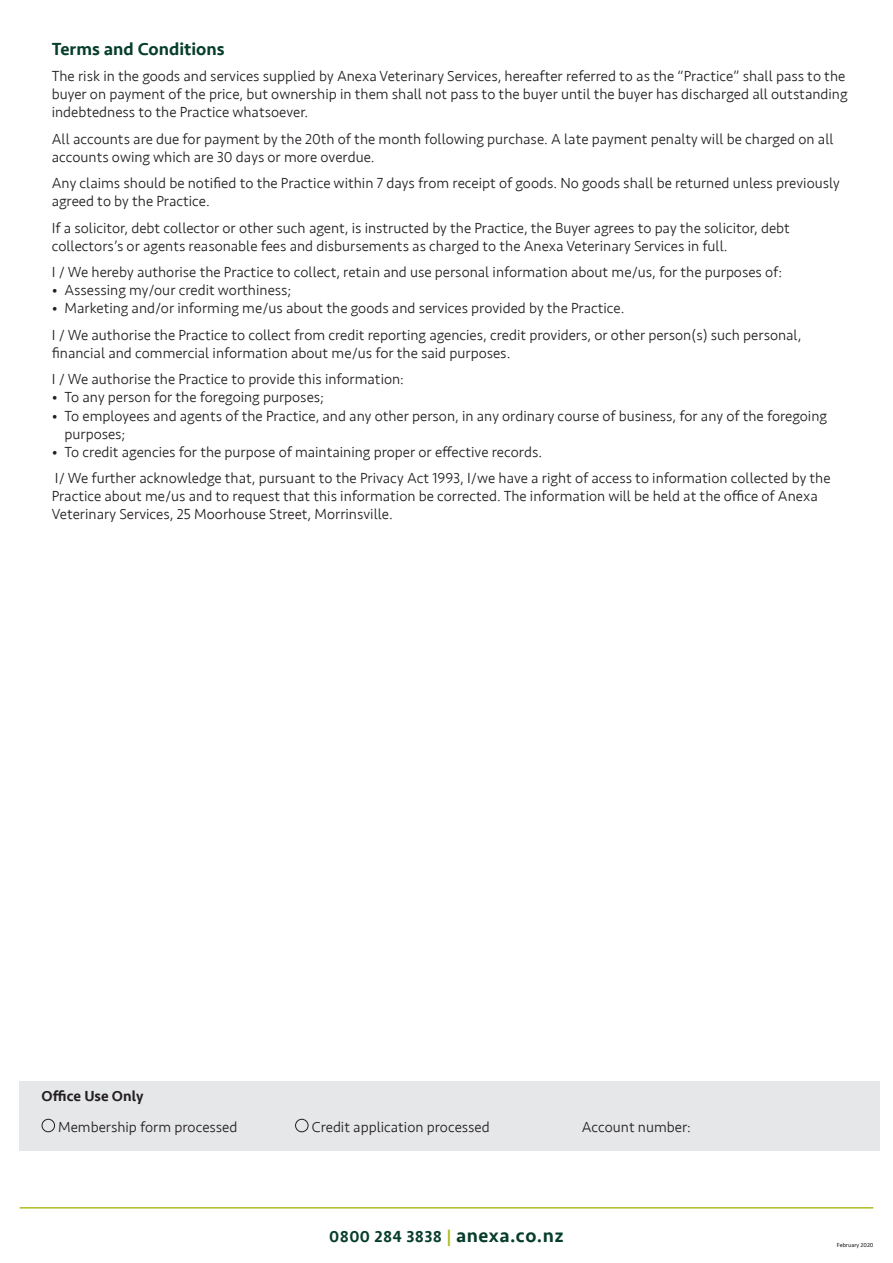
<style>
.page{position:relative;width:893px;height:1263px;background:#fff}
.page>*{position:absolute;margin:0;border:0;box-sizing:border-box;transform-origin:0 0}
.heading{font:500 18px "Seravek";color:#073e2b}
.t1{font:500 16.5px "Seravek";letter-spacing:.025em;color:#073e2b}
.Paragraph_Style_1{font:300 15px/18px "Seravek";color:#231f20}
.Paragraph_Style_1-2{font:500 15px "Seravek";color:#231f20}
.heading-2{font:6px "Seravek";color:#231f20}
.s1{color:#aebc21}
.s2{font-size:19.5px}
</style>
<div class="page">
<div style="left:20px;top:1081px;width:860px;height:69px;background:#e6e7e9"></div>
<hr style="left:20px;top:1207px;width:853px;height:1px;background:#aebc21">
<div style="left:42px;top:1119px;width:13px;height:13px;border:1px solid #231f20;border-radius:50%"></div>
<div style="left:295px;top:1119px;width:13px;height:13px;border:1px solid #231f20;border-radius:50%"></div>
<p class="heading" style="left:52px;top:38px;width:174px">Terms and Conditions</p>
<p class="Paragraph_Style_1" style="left:52px;top:68px;width:797px">The risk in the goods and services supplied by Anexa Veterinary Services, hereafter referred to as the “Practice” shall pass to the buyer on payment of the price, but ownership in them shall not pass to the buyer until the buyer has discharged all outstanding indebtedness to the Practice whatsoever.</p>
<p class="Paragraph_Style_1" style="left:52px;top:130px;width:783px">All accounts are due for payment by the 20th of the month following purchase. A late payment penalty will be charged on all accounts owing which are 30 days or more overdue.</p>
<p class="Paragraph_Style_1" style="left:52px;top:175px;width:790px">Any claims should be notified to the Practice within 7 days from receipt of goods. No goods shall be returned unless previously agreed to by the Practice.</p>
<p class="Paragraph_Style_1" style="left:52px;top:219px;width:740px">If a solicitor, debt collector or other such agent, is instructed by the Practice, the Buyer agrees to pay the solicitor, debt collectors’s or agents reasonable fees and disbursements as charged to the Anexa Veterinary Services in full.</p>
<p class="Paragraph_Style_1" style="left:52px;top:264px;width:732px">I / We hereby authorise the Practice to collect, retain and use personal information about me/us, for the purposes of:</p>
<p class="Paragraph_Style_1" style="left:52px;top:282px;width:241px">• Assessing my/our credit worthiness;</p>
<p class="Paragraph_Style_1" style="left:52px;top:300px;width:574px">• Marketing and/or informing me/us about the goods and services provided by the Practice.</p>
<p class="Paragraph_Style_1" style="left:52px;top:326px;width:751px">I / We authorise the Practice to collect from credit reporting agencies, credit providers, or other person(s) such personal, financial and commercial information about me/us for the said purposes.</p>
<p class="Paragraph_Style_1" style="left:52px;top:371px;width:354px">I / We authorise the Practice to provide this information:</p>
<p class="Paragraph_Style_1" style="left:52px;top:389px;width:274px">• To any person for the foregoing purposes;</p>
<p class="Paragraph_Style_1" style="left:64px;top:407px;width:764px;text-indent:-13px">• To employees and agents of the Practice, and any other person, in any ordinary course of business, for any of the foregoing purposes;</p>
<p class="Paragraph_Style_1" style="left:52px;top:443px;width:492px">• To credit agencies for the purpose of maintaining proper or effective records.</p>
<p class="Paragraph_Style_1" style="left:52px;top:469px;width:780px">I/ We further acknowledge that, pursuant to the Privacy Act 1993, I/we have a right of access to information collected by the<br>Practice about me/us and to request that this information be corrected. The information will be held at the office of Anexa<br>Veterinary Services, 25 Moorhouse Street, Morrinsville.</p>
<p class="Paragraph_Style_1-2" style="left:42px;top:1087px;width:103px">Office Use Only</p>
<p class="Paragraph_Style_1" style="left:58px;top:1118px;width:181px">Membership form processed</p>
<p class="Paragraph_Style_1" style="left:312px;top:1118px;width:180px">Credit application processed</p>
<p class="Paragraph_Style_1" style="left:582px;top:1118px;width:111px">Account number:</p>
<p class="t1" style="left:329px;top:1226px;width:236px">0800 284 3838 <span class="s1">|</span> <span class="s2">anexa.co.nz</span></p>
<p class="heading-2" style="left:837px;top:1240px;width:38px">February 2020</p>
</div>
